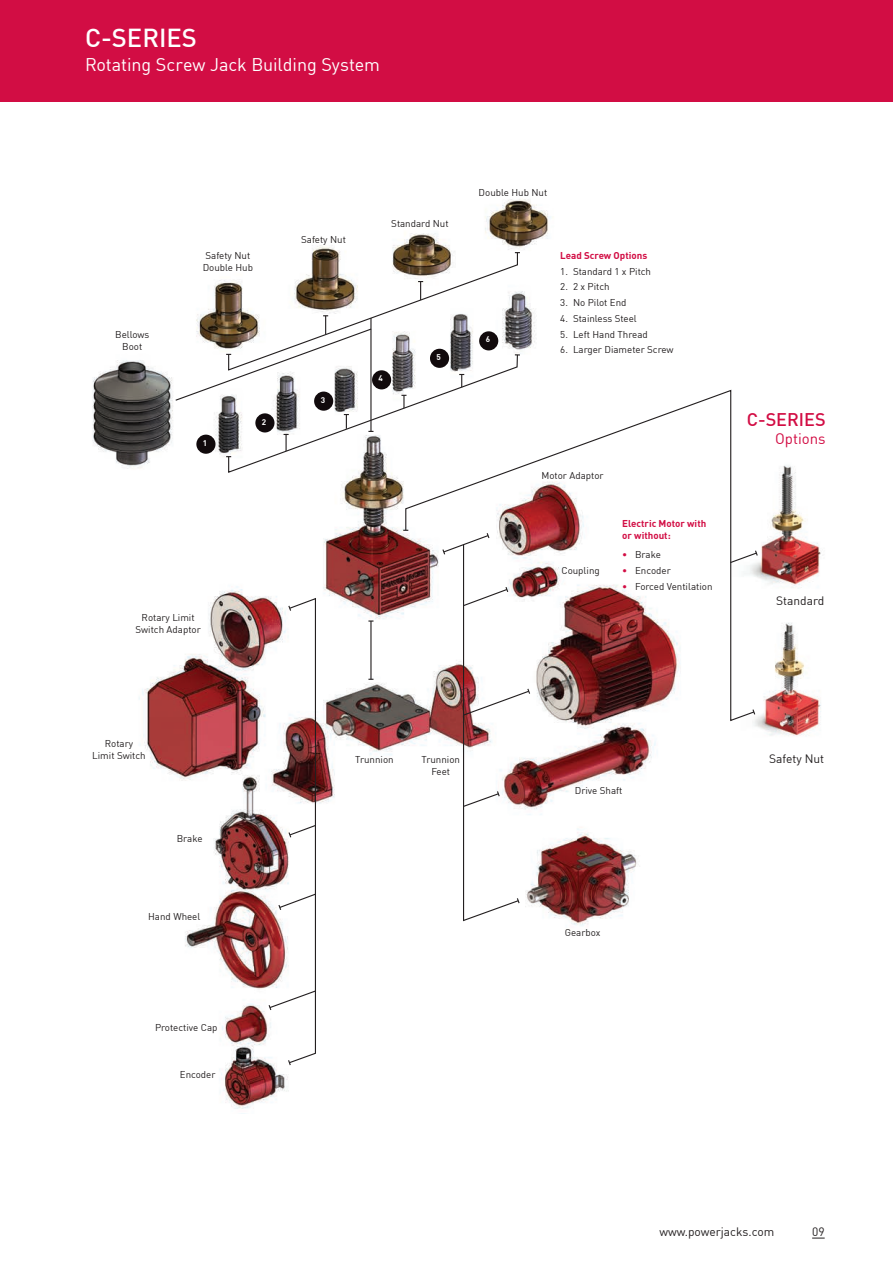
<style>
.page{position:relative;width:893px;height:1263px;background:#fff}
.page>*{position:absolute;margin:0;border:0;box-sizing:border-box;transform-origin:0 0}
.t1{font:500 25.5px "DIN";color:#fff}
.t2{font:18px "DIN";letter-spacing:-.005em;color:#fff}
.t3{font:500 18px "DIN";color:#d20d44}
.t4{font:15px "DIN";color:#d20d44}
.t5{font:12px "DIN";color:#231f20}
.t6{font:9.75px/12px "DIN";color:#231f20;text-align:center}
.t7{font:700 9.75px/12px "DIN";color:#d20d44}
.t8{font:700 8.1px "DIN";color:#fff}
.s1{color:#d20d44}
</style>
<div class="page">
<div style="left:0;top:0;width:893px;height:101px;background:#d20d44"></div>
<svg style="left:812px;top:1238px;width:13px;height:1px"></svg>
<img style="left:92px;top:199px;width:564px;height:910px">
<img style="left:755px;top:465px;width:66px;height:124px">
<img style="left:753px;top:623px;width:68px;height:113px">
<svg style="left:174px;top:251px;width:346px;height:223px"></svg>
<svg style="left:268px;top:597px;width:49px;height:469px"></svg>
<hr style="left:370px;top:621px;width:2px;height:58px;background:#231f20">
<svg style="left:405px;top:389px;width:350px;height:333px"></svg>
<svg style="left:751px;top:708px;width:5px;height:8px"></svg>
<svg style="left:729px;top:549px;width:30px;height:15px"></svg>
<svg style="left:441px;top:532px;width:90px;height:390px"></svg>
<h1 class="t1" style="left:85px;top:22px;width:113px">C-SERIES</h1>
<h2 class="t2" style="left:85px;top:54px;width:297px">Rotating Screw Jack Building System</h2>
<p class="t6" style="left:115px;top:328px;width:36px">Bellows<br>Boot</p>
<p class="t6" style="left:203px;top:249px;width:52px;text-align:left">Safety Nut<br>Double Hub</p>
<p class="t8" style="left:203px;top:438px;width:6px">1</p>
<p class="t8" style="left:262px;top:416px;width:6px">2</p>
<p class="t6" style="left:136px;top:611px;width:67px">Rotary Limit<br>Switch Adaptor</p>
<p class="t6" style="left:301px;top:233px;width:46px">Safety Nut</p>
<p class="t8" style="left:321px;top:394px;width:6px">3</p>
<p class="t6" style="left:391px;top:218px;width:59px">Standard Nut</p>
<p class="t8" style="left:379px;top:373px;width:6px">4</p>
<p class="t8" style="left:437px;top:352px;width:6px">5</p>
<p class="t6" style="left:479px;top:186px;width:70px">Double Hub Nut</p>
<p class="t8" style="left:486px;top:334px;width:6px">6</p>
<p class="t7" style="left:560px;top:249px;width:89px">Lead Screw Options</p>
<p class="t6" style="left:560px;top:265px;width:92px">1. Standard 1 x Pitch</p>
<p class="t6" style="left:560px;top:281px;width:51px">2. 2 x Pitch</p>
<p class="t6" style="left:560px;top:296px;width:68px">3. No Pilot End</p>
<p class="t6" style="left:560px;top:312px;width:78px">4. Stainless Steel</p>
<p class="t6" style="left:560px;top:328px;width:89px">5. Left Hand Thread</p>
<p class="t6" style="left:560px;top:344px;width:115px">6. Larger Diameter Screw</p>
<p class="t6" style="left:541px;top:470px;width:64px">Motor Adaptor</p>
<p class="t6" style="left:561px;top:564px;width:40px">Coupling</p>
<p class="t7" style="left:622px;top:517px;width:85px">Electric Motor with or without:</p>
<p class="t6" style="left:622px;top:548px;width:40px"><span class="s1">•</span> Brake</p>
<p class="t6" style="left:622px;top:564px;width:50px"><span class="s1">•</span> Encoder</p>
<p class="t6" style="left:622px;top:580px;width:92px"><span class="s1">•</span> Forced Ventilation</p>
<h2 class="t3" style="left:747px;top:408px;width:81px">C-SERIES</h2>
<h3 class="t4" style="left:775px;top:430px;width:52px">Options</h3>
<p class="t5" style="left:776px;top:593px;width:50px">Standard</p>
<p class="t6" style="left:92px;top:737px;width:55px">Rotary<br>Limit Switch</p>
<p class="t6" style="left:177px;top:832px;width:27px">Brake</p>
<p class="t6" style="left:148px;top:911px;width:54px">Hand Wheel</p>
<p class="t6" style="left:155px;top:1021px;width:64px">Protective Cap</p>
<p class="t6" style="left:180px;top:1068px;width:37px">Encoder</p>
<p class="t6" style="left:355px;top:753px;width:40px">Trunnion</p>
<p class="t6" style="left:421px;top:753px;width:40px">Trunnion<br>Feet</p>
<p class="t6" style="left:575px;top:785px;width:49px">Drive Shaft</p>
<p class="t6" style="left:565px;top:926px;width:37px">Gearbox</p>
<p class="t5" style="left:769px;top:751px;width:57px">Safety Nut</p>
<p class="t5" style="left:659px;top:1224px;width:116px">www.powerjacks.com</p>
<p class="t5" style="left:812px;top:1224px;width:14px">09</p>
</div>
